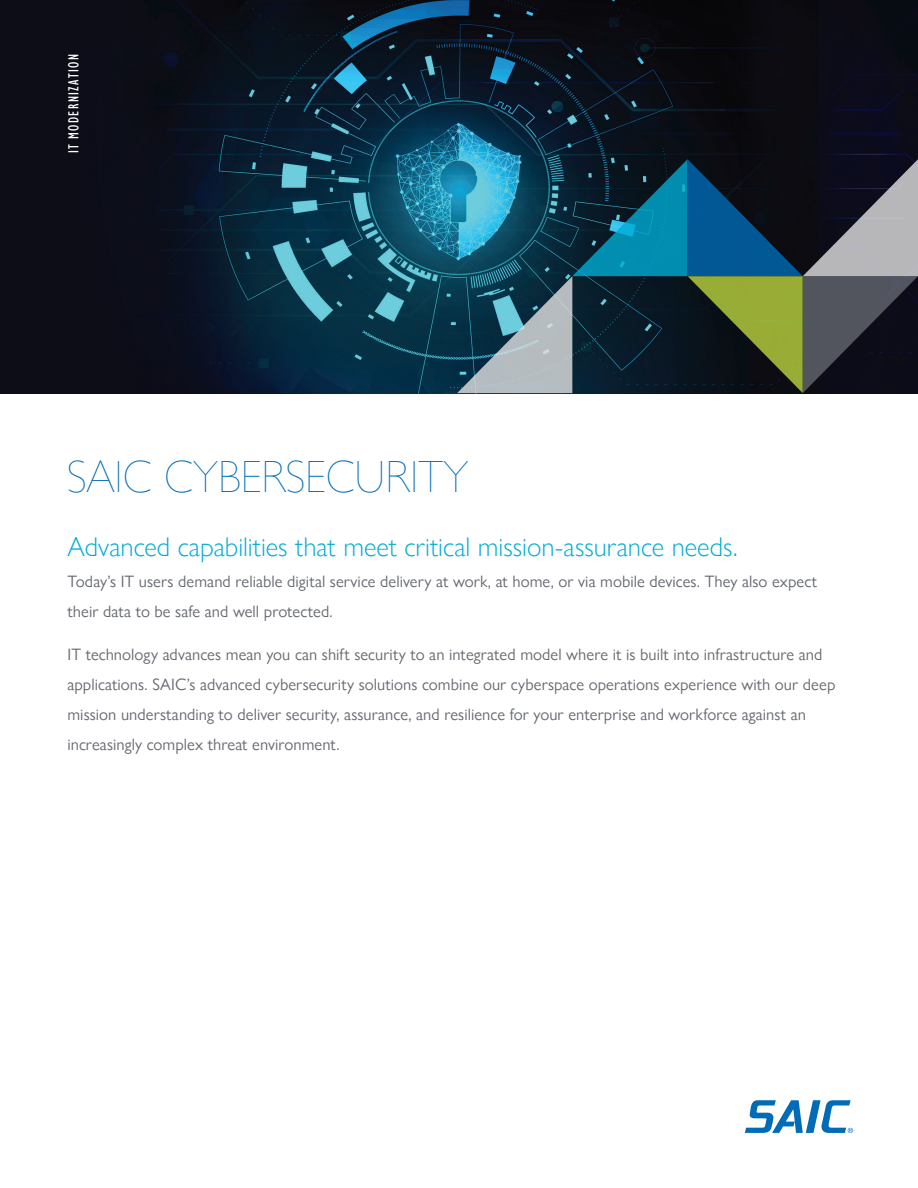
<style>
.page{position:relative;width:918px;height:1188px;background:#fff}
.page>*{position:absolute;margin:0;border:0;box-sizing:border-box;transform-origin:0 0}
.t1{font:200 45px "Gill Sans Nova";color:#006bb6}
.t2{font:300 27px "Gill Sans Nova";color:#00acd5}
.t3{font:16.5px/30px "Gill Sans Nova";letter-spacing:.005em;color:#64686f}
.t4{font:500 condensed 15px "Gill Sans Nova";letter-spacing:.1em;color:#fff}
</style>
<div class="page">
<img style="left:0;top:0;width:918px;height:393px">
<svg style="left:457px;top:145px;width:461px;height:248px;background:#2d4d57"></svg>
<svg style="left:745px;top:1100px;width:108px;height:33px"></svg>
<p class="t4" style="left:64px;top:153px;width:101px;rotate:-90deg">IT MODERNIZATION</p>
<h1 class="t1" style="left:68px;top:449px;width:402px">SAIC CYBERSECURITY</h1>
<h2 class="t2" style="left:68px;top:530px;width:671px">Advanced capabilities that meet critical mission-assurance needs.</h2>
<p class="t3" style="left:68px;top:566px;width:751px">Today’s IT users demand reliable digital service delivery at work, at home, or via mobile devices. They also expect their data to be safe and well protected.</p>
<p class="t3" style="left:68px;top:640px;width:769px">IT technology advances mean you can shift security to an integrated model where it is built into infrastructure and applications. SAIC’s advanced cybersecurity solutions combine our cyberspace operations experience with our deep mission understanding to deliver security, assurance, and resilience for your enterprise and workforce against an increasingly complex threat environment.</p>
</div>
